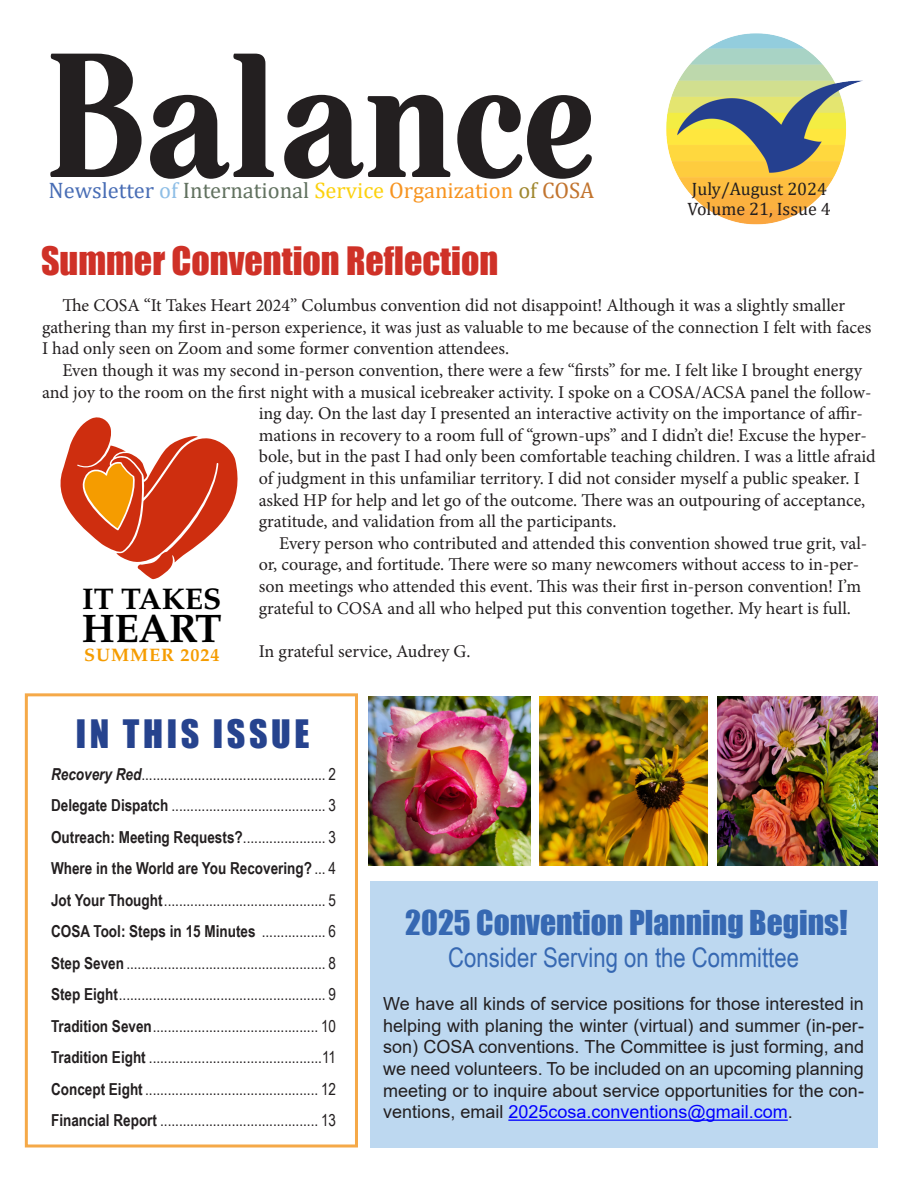
<style>
.page{position:relative;width:918px;height:1188px;background:#fff}
.page>*{position:absolute;margin:0;border:0;box-sizing:border-box;transform-origin:0 0}
.t1{font:177px "Photo Wall Poster Serif";color:#231f20}
.t2{font:700 39.9px "Palatino";letter-spacing:-.01em;color:#000}
.t3{font:36px "Impact";color:#cf3127}
.t4{font:36px "Impact";letter-spacing:.1em;color:#26438e}
.t5{font:31.5px "Impact";color:#3668b2}
.t6{font:700 29.85px "Palatino";color:#000}
.t7{font:27px "Arial Narrow";color:#3668b2}
.t8{font:22.5px "Cambria";color:#627260}
.t9{font:18px/21.6px "Minion Pro";color:#231f20}
.t10{font:18px/21.6px "Arial";color:#231f20;text-align:justify}
.t11{font:18px "Cambria";color:#231f20}
.t12{font:700 18px "Palatino";letter-spacing:.05em;color:#f59c00}
.t13{font:16.5px "Arial Narrow";color:#231f20}
.t14{font:700 16.5px "Arial Narrow";color:#231f20}
.s1{color:#486db5}
.s2{color:#8ebee6}
.s3{color:#fcd10d}
.s4{color:#f79420}
.s5{color:#a08830}
.s6{color:#c2742e}
.s7{font-weight:700;font-style:italic}
.s8{font-weight:700}
.s9{font-weight:400}
.s10{color:#00f}
</style>
<div class="page">
<img style="left:666px;top:33px;width:197px;height:192px">
<div style="left:25px;top:693px;width:333px;height:455px;border:3px solid #f5a948"></div>
<svg style="left:60px;top:417px;width:178px;height:162px"></svg>
<div style="left:370px;top:881px;width:508px;height:267px;background:#bdd8f0"></div>
<hr style="left:508px;top:1120px;width:280px;height:1px;background:#00f">
<img style="left:368px;top:697px;width:163px;height:169px">
<img style="left:540px;top:697px;width:167px;height:169px">
<img style="left:718px;top:697px;width:160px;height:169px">
<p class="t1" style="left:44px;top:0;width:554px">Balance</p>
<p class="t8" style="left:49px;top:177px;width:547px"><span class="s1">Newsletter</span> <span class="s2">of</span> International <span class="s3">Service</span> <span class="s4">Organization</span> <span class="s5">of</span> <span class="s6">COSA</span></p>
<p class="t3" style="left:41px;top:233px;width:459px">Summer Convention Reflection</p>
<p class="t11" style="left:692px;top:179px;width:137px">July/August 2024</p>
<p class="t11" style="left:687px;top:199px;width:145px">Volume 21, Issue 4</p>
<p class="t9" style="left:42px;top:295px;width:831px;text-indent:20px">The COSA “It Takes Heart 2024” Columbus convention did not disappoint! Although it was a slightly smaller gathering than my first in-person experience, it was just as valuable to me because of the connection I felt with faces<br>I had only seen on Zoom and some former convention attendees.</p>
<p class="t9" style="left:62px;top:360px;width:801px">Even though it was my second in-person convention, there were a few “firsts” for me. I felt like I brought energy</p>
<p class="t9" style="left:42px;top:381px;width:831px">and joy to the room on the first night with a musical icebreaker activity. I spoke on a COSA/ACSA panel the follow-</p>
<p class="t9" style="left:259px;top:403px;width:606px">ing day. On the last day I presented an interactive activity on the importance of affir-</p>
<p class="t9" style="left:259px;top:424px;width:610px">mations in recovery to a room full of “grown-ups” and I didn’t die! Excuse the hyper-</p>
<p class="t9" style="left:259px;top:446px;width:618px">bole, but in the past I had only been comfortable teaching children. I was a little afraid</p>
<p class="t9" style="left:259px;top:468px;width:603px">of judgment in this unfamiliar territory. I did not consider myself a public speaker. I</p>
<p class="t9" style="left:259px;top:489px;width:608px">asked HP for help and let go of the outcome. There was an outpouring of acceptance,</p>
<p class="t9" style="left:259px;top:511px;width:359px">gratitude, and validation from all the participants.</p>
<p class="t9" style="left:259px;top:532px;width:610px;text-indent:20px">Every person who contributed and attended this convention showed true grit, val&shy;or, courage, and fortitude. There were so many newcomers without access to in-per&shy;son meetings who attended this event. This was their first in-person convention! I’m grateful to COSA and all who helped put this convention together. My heart is full.</p>
<p class="t9" style="left:259px;top:640px;width:213px">In grateful service, Audrey G.</p>
<p class="t6" style="left:82px;top:581px;width:141px">IT TAKES</p>
<p class="t2" style="left:82px;top:605px;width:142px">HEART</p>
<p class="t12" style="left:84px;top:645px;width:137px">SUMMER 2024</p>
<p class="t4" style="left:76px;top:706px;width:235px">IN THIS ISSUE</p>
<p class="t13" style="left:51px;top:762px;width:286px"><span class="s7">Recovery Red</span>................................................. 2</p>
<p class="t13" style="left:51px;top:793px;width:286px"><span class="s8">Delegate Dispatch</span> ......................................... 3</p>
<p class="t14" style="left:51px;top:824px;width:286px">Outreach: Meeting Requests?<span class="s9">...................... 3</span></p>
<p class="t14" style="left:51px;top:856px;width:286px">Where in the World are You Recovering? <span class="s9">... 4</span></p>
<p class="t13" style="left:51px;top:888px;width:286px"><span class="s8">Jot Your Thought</span>........................................... 5</p>
<p class="t14" style="left:51px;top:919px;width:286px">COSA Tool: Steps in 15 Minutes <span class="s9">................. 6</span></p>
<p class="t13" style="left:51px;top:951px;width:286px"><span class="s8">Step Seven</span> ..................................................... 8</p>
<p class="t13" style="left:51px;top:982px;width:286px"><span class="s8">Step Eight</span>....................................................... 9</p>
<p class="t13" style="left:51px;top:1014px;width:286px"><span class="s8">Tradition Seven</span>............................................ 10</p>
<p class="t13" style="left:51px;top:1045px;width:286px"><span class="s8">Tradition Eight</span> ..............................................11</p>
<p class="t13" style="left:51px;top:1077px;width:286px"><span class="s8">Concept Eight</span> .............................................. 12</p>
<p class="t13" style="left:51px;top:1108px;width:286px"><span class="s8">Financial Report</span> .......................................... 13</p>
<p class="t5" style="left:405px;top:898px;width:444px">2025 Convention Planning Begins!</p>
<p class="t7" style="left:448px;top:938px;width:352px">Consider Serving on the Committee</p>
<p class="t10" style="left:383px;top:993px;width:482px">We have all kinds of service positions for those interested in helping with planing the winter (virtual) and summer (in-per&shy;son) COSA conventions. The Committee is just forming, and we need volunteers. To be included on an upcoming planning meeting or to inquire about service opportunities for the con&shy;ventions, email <span class="s10">2025cosa.conventions@gmail.com</span>.</p>
</div>
